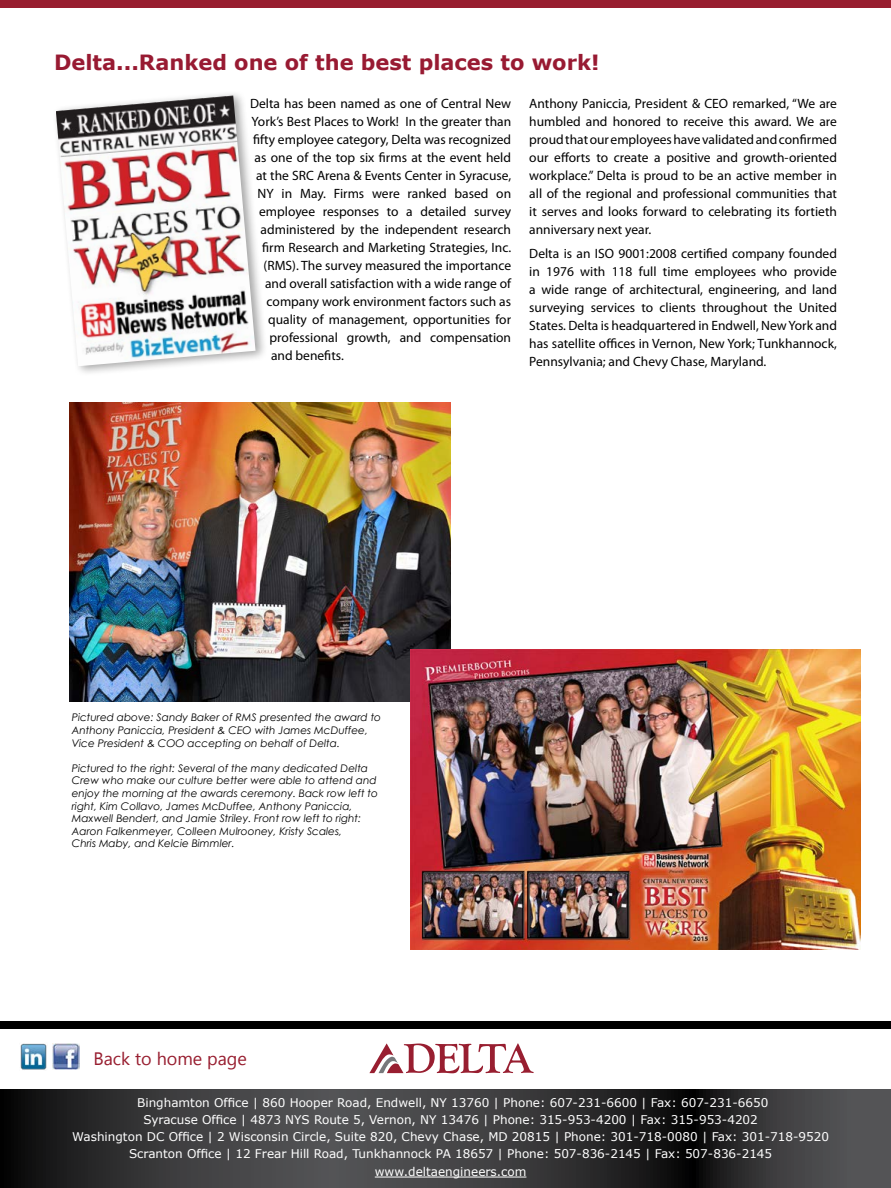
<style>
.page{position:relative;width:891px;height:1188px;background:#fff}
.page>*{position:absolute;margin:0;border:0;box-sizing:border-box;transform-origin:0 0}
.t1{font:700 21px "Verdana";color:#981a32}
.t2{font:18px "Myanmar Text";color:#981e30}
.t3{font:13.5px/18px "Myriad Pro";color:#000;text-align:justify}
.t4{font:12px/17.4px "Verdana";color:#fff;text-align:center}
.t5{font:italic 10.5px/12.6px "Century Gothic";color:#000}
</style>
<div class="page">
<svg style="left:0;top:1089px;width:891px;height:99px;background:#363637"></svg>
<div style="left:0;top:1022px;width:891px;height:7px;background:#000"></div>
<hr style="left:375px;top:1177px;width:151px;height:1px;background:#fff">
<img style="left:53px;top:1044px;width:26px;height:26px">
<img style="left:20px;top:1043px;width:27px;height:27px">
<svg style="left:369px;top:1043px;width:165px;height:30px"></svg>
<div style="left:0;top:0;width:891px;height:7px;background:#981e2f"></div>
<img style="left:70px;top:403px;width:381px;height:299px">
<div style="left:52px;top:90px;width:216px;height:286px;background:#000;opacity:.35"></div>
<img style="left:56px;top:96px;width:200px;height:270px">
<img style="left:411px;top:649px;width:450px;height:300px">
<h1 class="t1" style="left:54px;top:49px;width:547px">Delta...Ranked one of the best places to work!</h1>
<p class="t3" style="left:250px;top:94px;width:263px">Delta has been named as one of Central New</p>
<p class="t3" style="left:252px;top:112px;width:261px">York’s Best Places to Work! In the greater than</p>
<p class="t3" style="left:253px;top:130px;width:259px">fifty employee category, Delta was recognized</p>
<p class="t3" style="left:255px;top:148px;width:258px">as one of the top six firms at the event held</p>
<p class="t3" style="left:256px;top:166px;width:257px">at the SRC Arena &amp; Events Center in Syracuse,</p>
<p class="t3" style="left:258px;top:184px;width:255px">NY in May. Firms were ranked based on</p>
<p class="t3" style="left:259px;top:202px;width:253px">employee responses to a detailed survey</p>
<p class="t3" style="left:261px;top:220px;width:252px">administered by the independent research</p>
<p class="t3" style="left:262px;top:238px;width:250px">firm Research and Marketing Strategies, Inc.</p>
<p class="t3" style="left:264px;top:256px;width:249px">(RMS). The survey measured the importance</p>
<p class="t3" style="left:265px;top:274px;width:248px">and overall satisfaction with a wide range of</p>
<p class="t3" style="left:267px;top:292px;width:246px">company work environment factors such as</p>
<p class="t3" style="left:268px;top:310px;width:244px">quality of management, opportunities for</p>
<p class="t3" style="left:270px;top:328px;width:243px">professional growth, and compensation</p>
<p class="t3" style="left:271px;top:346px;width:74px">and benefits.</p>
<p class="t3" style="left:529px;top:94px;width:309px">Anthony Paniccia, President &amp; CEO remarked, “We are humbled and honored to receive this award. We are proud that our employees have validated and confirmed our efforts to create a positive and growth-oriented workplace.” Delta is proud to be an active member in all of the regional and professional communities that it serves and looks forward to celebrating its fortieth anniversary next year.</p>
<p class="t3" style="left:529px;top:245px;width:309px">Delta is an ISO 9001:2008 certified company founded in 1976 with 118 full time employees who provide a wide range of architectural, engineering, and land surveying services to clients throughout the United States. Delta is headquartered in Endwell, New York and has satellite offices in Vernon, New York; Tunkhannock, Pennsylvania; and Chevy Chase, Maryland.</p>
<p class="t5" style="left:72px;top:711px;width:311px">Pictured above: Sandy Baker of RMS presented the award to<br>Anthony Paniccia, President &amp; CEO with James McDuffee,<br>Vice President &amp; COO accepting on behalf of Delta.</p>
<p class="t5" style="left:72px;top:761px;width:308px">Pictured to the right: Several of the many dedicated Delta Crew who make our culture better were able to attend and enjoy the morning at the awards ceremony. Back row left to right, Kim Collavo, James McDuffee, Anthony Paniccia, Maxwell Bendert, and Jamie Striley. Front row left to right:<br>Aaron Falkenmeyer, Colleen Mulrooney, Kristy Scales,<br>Chris Maby, and Kelcie Bimmler.</p>
<h2 class="t2" style="left:93px;top:1048px;width:155px">Back to home page</h2>
<p class="t4" style="left:72px;top:1093px;width:758px">Binghamton Office | 860 Hooper Road, Endwell, NY 13760 | Phone: 607-231-6600 | Fax: 607-231-6650<br>Syracuse Office | 4873 NYS Route 5, Vernon, NY 13476 | Phone: 315-953-4200 | Fax: 315-953-4202<br>Washington DC Office | 2 Wisconsin Circle, Suite 820, Chevy Chase, MD 20815 | Phone: 301-718-0080 | Fax: 301-718-9520<br>Scranton Office | 12 Frear Hill Road, Tunkhannock PA 18657 | Phone: 507-836-2145 | Fax: 507-836-2145 www.deltaengineers.com</p>
</div>
